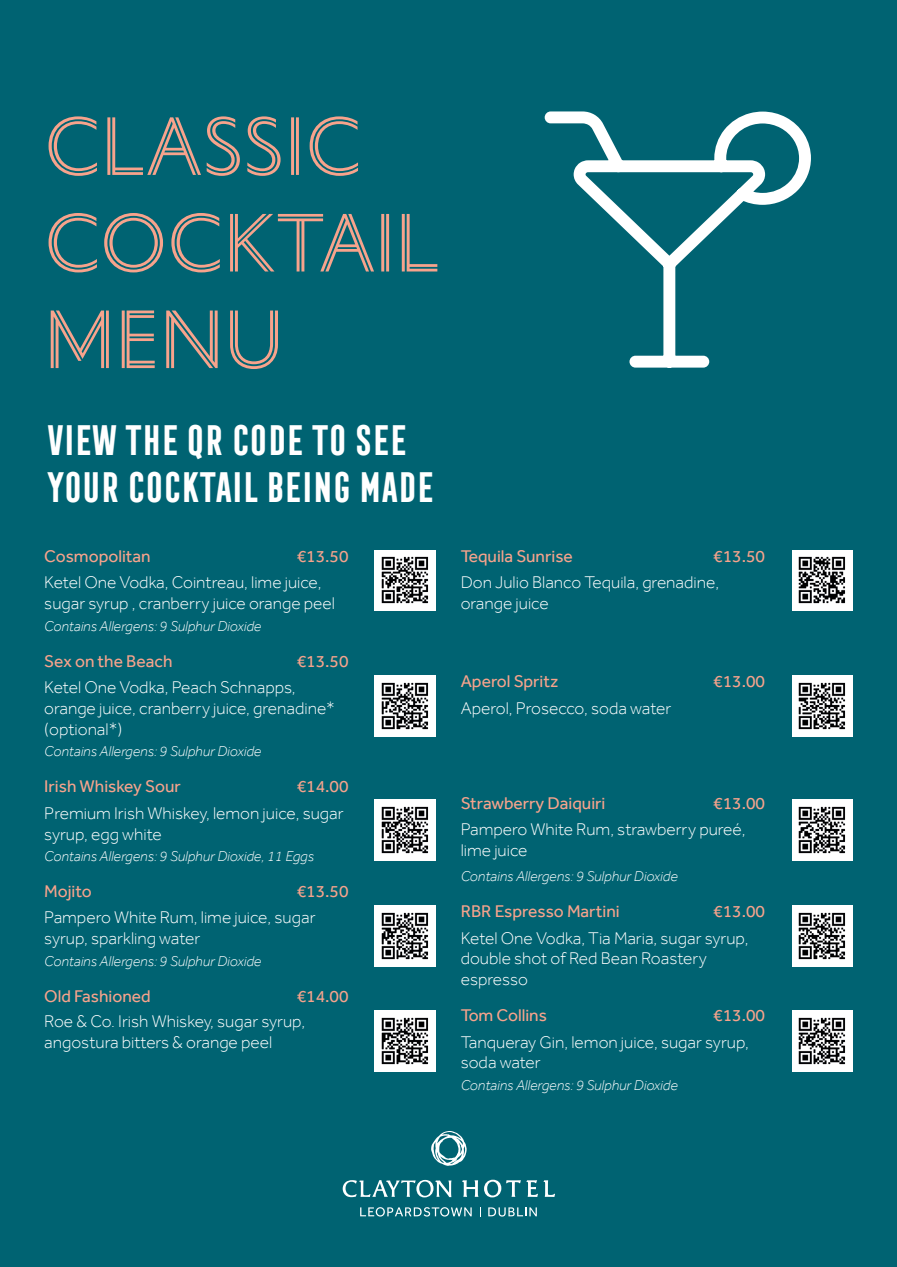
<style>
.page{position:relative;width:897px;height:1267px;background:#fff}
.page>*{position:absolute;margin:0;border:0;box-sizing:border-box;transform-origin:0 0}
.t1{font:86.85px/96.6px "Portrait Inline Sans";letter-spacing:.015em;color:#f7a38c}
.t2{font:700 39.15px/47px "Frontage Condensed";letter-spacing:-.1em;color:#fff}
.t3{font:300 17.4px/20.9px "Effra";color:#fff}
.t4{font:17.4px "Effra";color:#f7a38c}
.t5{font:italic 300 14.7px "Effra";color:#fff}
</style>
<div class="page">
<div style="left:0;top:0;width:896px;height:1266px;background:#006372"></div>
<svg style="left:544px;top:111px;width:266px;height:256px"></svg>
<svg style="left:431px;top:1131px;width:35px;height:34px"></svg>
<svg style="left:342px;top:1179px;width:109px;height:18px"></svg>
<svg style="left:462px;top:1180px;width:16px;height:16px"></svg>
<svg style="left:484px;top:1179px;width:71px;height:18px"></svg>
<svg style="left:360px;top:1207px;width:111px;height:9px"></svg>
<svg style="left:488px;top:1207px;width:48px;height:9px"></svg>
<img style="left:792px;top:675px;width:60px;height:61px">
<img style="left:792px;top:799px;width:60px;height:61px">
<img style="left:792px;top:905px;width:60px;height:61px">
<img style="left:792px;top:1010px;width:60px;height:61px">
<img style="left:792px;top:550px;width:60px;height:60px">
<img style="left:374px;top:905px;width:61px;height:61px">
<img style="left:374px;top:1010px;width:61px;height:61px">
<img style="left:374px;top:799px;width:61px;height:61px">
<img style="left:374px;top:675px;width:61px;height:61px">
<img style="left:374px;top:550px;width:61px;height:60px">
<h1 class="t1" style="left:45px;top:94px;width:396px">CLASSIC<br>COCKTAIL<br>MENU</h1>
<h2 class="t2" style="left:44px;top:416px;width:392px">VIEW THE QR CODE TO SEE<br>YOUR COCKTAIL BEING MADE</h2>
<p class="t4" style="left:44px;top:545px;width:108px">Cosmopolitan</p>
<p class="t4" style="left:297px;top:545px;width:53px">€13.50</p>
<p class="t3" style="left:44px;top:571px;width:292px">Ketel One Vodka, Cointreau, lime juice, sugar syrup , cranberry juice orange peel</p>
<p class="t5" style="left:44px;top:617px;width:219px">Contains Allergens: 9 Sulphur Dioxide</p>
<p class="t4" style="left:44px;top:650px;width:130px">Sex on the Beach</p>
<p class="t4" style="left:297px;top:650px;width:53px">€13.50</p>
<p class="t3" style="left:44px;top:676px;width:292px">Ketel One Vodka, Peach Schnapps, orange juice, cranberry juice, grenadine* (optional*)</p>
<p class="t5" style="left:44px;top:742px;width:219px">Contains Allergens: 9 Sulphur Dioxide</p>
<p class="t4" style="left:44px;top:776px;width:138px">Irish Whiskey Sour</p>
<p class="t4" style="left:297px;top:776px;width:53px">€14.00</p>
<p class="t3" style="left:44px;top:802px;width:301px">Premium Irish Whiskey, lemon juice, sugar syrup, egg white</p>
<p class="t5" style="left:44px;top:847px;width:271px">Contains Allergens: 9 Sulphur Dioxide, 11 Eggs</p>
<p class="t4" style="left:44px;top:880px;width:49px">Mojito</p>
<p class="t4" style="left:297px;top:880px;width:53px">€13.50</p>
<p class="t3" style="left:44px;top:907px;width:273px">Pampero White Rum, lime juice, sugar syrup, sparkling water</p>
<p class="t5" style="left:44px;top:952px;width:219px">Contains Allergens: 9 Sulphur Dioxide</p>
<p class="t4" style="left:44px;top:985px;width:108px">Old Fashioned</p>
<p class="t4" style="left:297px;top:985px;width:53px">€14.00</p>
<p class="t3" style="left:44px;top:1010px;width:262px">Roe &amp; Co. Irish Whiskey, sugar syrup, angostura bitters &amp; orange peel</p>
<p class="t4" style="left:460px;top:545px;width:114px">Tequila Sunrise</p>
<p class="t4" style="left:713px;top:545px;width:53px">€13.50</p>
<p class="t3" style="left:460px;top:571px;width:260px">Don Julio Blanco Tequila, grenadine, orange juice</p>
<p class="t4" style="left:460px;top:671px;width:99px">Aperol Spritz</p>
<p class="t4" style="left:713px;top:671px;width:53px">€13.00</p>
<p class="t3" style="left:460px;top:697px;width:212px">Aperol, Prosecco, soda water</p>
<p class="t4" style="left:460px;top:792px;width:146px">Strawberry Daiquiri</p>
<p class="t4" style="left:713px;top:792px;width:53px">€13.00</p>
<p class="t3" style="left:460px;top:819px;width:286px">Pampero White Rum, strawberry pureé, lime juice</p>
<p class="t5" style="left:460px;top:867px;width:219px">Contains Allergens: 9 Sulphur Dioxide</p>
<p class="t4" style="left:460px;top:900px;width:160px">RBR Espresso Martini</p>
<p class="t4" style="left:713px;top:900px;width:53px">€13.00</p>
<p class="t3" style="left:460px;top:927px;width:289px">Ketel One Vodka, Tia Maria, sugar syrup, double shot of Red Bean Roastery espresso</p>
<p class="t4" style="left:460px;top:1004px;width:88px">Tom Collins</p>
<p class="t4" style="left:713px;top:1004px;width:53px">€13.00</p>
<p class="t3" style="left:460px;top:1031px;width:290px">Tanqueray Gin, lemon juice, sugar syrup, soda water</p>
<p class="t5" style="left:460px;top:1076px;width:219px">Contains Allergens: 9 Sulphur Dioxide</p>
</div>
